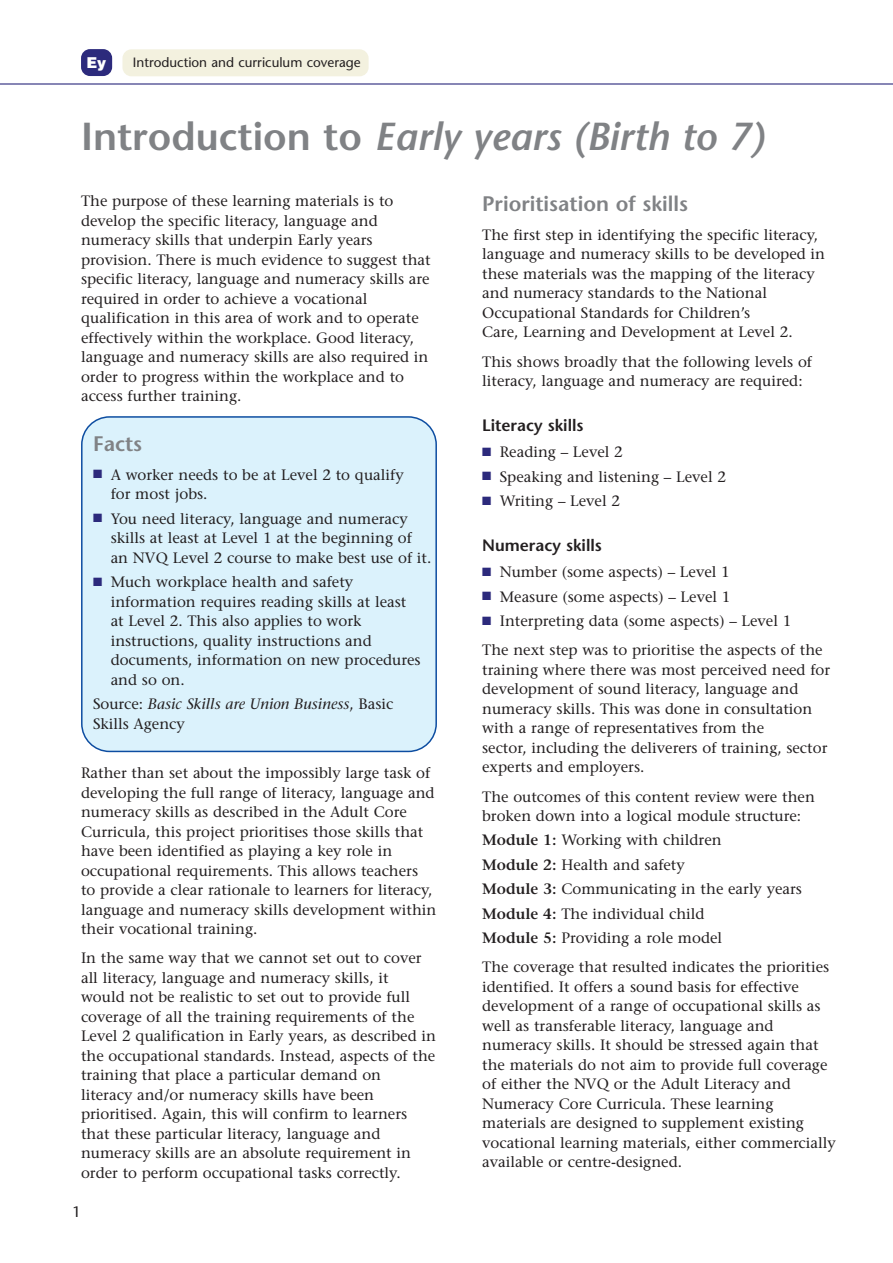
<style>
.page{position:relative;width:893px;height:1263px;background:#fff}
.page>*{position:absolute;margin:0;border:0;box-sizing:border-box;transform-origin:0 0}
.t1{font:italic 600 39px "Stone Sans";color:#808285}
.t2{font:600 21px "Stone Sans";color:#808285}
.t3{font:600 16.5px "Stone Sans";color:#231f20}
.t4{font:15px/19.5px "Stone Serif";color:#231f20}
.t5{font:italic 15px/19.5px "Stone Serif";color:#231f20}
.t6{font:900 15px "Helvetica";color:#fff}
.t7{font:15px "Stone Sans";color:#231f20}
.t8{font:13.5px "Stone Sans";color:#231f20}
.s1{font-style:normal}
.s2{color:#2c2a7c}
.s3{font-weight:600}
</style>
<div class="page">
<div style="left:81px;top:416px;width:356px;height:336px;background:#dbf2fc"></div>
<div style="left:122px;top:49px;width:246px;height:27px;background:#f3f1df;border-radius:9px"></div>
<div style="left:81px;top:49px;width:31px;height:27px;background:#2c2a7c;border-radius:9px"></div>
<hr style="left:0;top:83px;width:892px;height:2px;background:#2c2a7c">
<p class="t6" style="left:86px;top:57px;width:21px">Ey</p>
<p class="t8" style="left:133px;top:57px;width:229px">Introduction and curriculum coverage</p>
<h1 class="t1" style="left:81px;top:121px;width:685px"><span class="s1">Introduction to</span> Early years (Birth to 7)</h1>
<p class="t4" style="left:81px;top:193px;width:351px">The purpose of these learning materials is to develop the specific literacy, language and numeracy skills that underpin Early years provision. There is much evidence to suggest that specific literacy, language and numeracy skills are required in order to achieve a vocational qualification in this area of work and to operate effectively within the workplace. Good literacy, language and numeracy skills are also required in order to progress within the workplace and to access further training.</p>
<h2 class="t2" style="left:93px;top:435px;width:51px">Facts</h2>
<p class="t4" style="left:111px;top:467px;width:294px;text-indent:-18px"><span class="s2">■</span> A worker needs to be at Level 2 to qualify for most jobs.</p>
<p class="t4" style="left:111px;top:510px;width:322px;text-indent:-18px"><span class="s2">■</span> You need literacy, language and numeracy skills at least at Level 1 at the beginning of an NVQ Level 2 course to make best use of it.</p>
<p class="t4" style="left:111px;top:574px;width:311px;text-indent:-18px"><span class="s2">■</span> Much workplace health and safety information requires reading skills at least at Level 2. This also applies to work instructions, quality instructions and documents, information on new procedures and so on.</p>
<p class="t5" style="left:93px;top:696px;width:302px"><span class="s1">Source:</span> Basic Skills are Union Business<span class="s1">, Basic<br>Skills Agency</span></p>
<p class="t4" style="left:81px;top:765px;width:357px">Rather than set about the impossibly large task of developing the full range of literacy, language and numeracy skills as described in the Adult Core Curricula, this project prioritises those skills that have been identified as playing a key role in occupational requirements. This allows teachers<br>to provide a clear rationale to learners for literacy, language and numeracy skills development within their vocational training.</p>
<p class="t4" style="left:81px;top:950px;width:356px">In the same way that we cannot set out to cover all literacy, language and numeracy skills, it would not be realistic to set out to provide full coverage of all the training requirements of the Level 2 qualification in Early years, as described in the occupational standards. Instead, aspects of the training that place a particular demand on literacy and/or numeracy skills have been prioritised. Again, this will confirm to learners that these particular literacy, language and numeracy skills are an absolute requirement in order to perform occupational tasks correctly.</p>
<h2 class="t2" style="left:482px;top:195px;width:207px">Prioritisation of skills</h2>
<p class="t4" style="left:482px;top:226px;width:344px">The first step in identifying the specific literacy, language and numeracy skills to be developed in these materials was the mapping of the literacy and numeracy standards to the National Occupational Standards for Children’s<br>Care, Learning and Development at Level 2.</p>
<p class="t4" style="left:482px;top:353px;width:331px">This shows broadly that the following levels of literacy, language and numeracy are required:</p>
<p class="t3" style="left:482px;top:419px;width:103px">Literacy skills</p>
<p class="t4" style="left:482px;top:444px;width:142px"><span class="s2">■</span> Reading – Level 2</p>
<p class="t4" style="left:482px;top:468px;width:245px"><span class="s2">■</span> Speaking and listening – Level 2</p>
<p class="t4" style="left:482px;top:493px;width:139px"><span class="s2">■</span> Writing – Level 2</p>
<p class="t3" style="left:482px;top:539px;width:121px">Numeracy skills</p>
<p class="t4" style="left:482px;top:564px;width:249px"><span class="s2">■</span> Number (some aspects) – Level 1</p>
<p class="t4" style="left:482px;top:588px;width:250px"><span class="s2">■</span> Measure (some aspects) – Level 1</p>
<p class="t4" style="left:482px;top:608px;width:342px;line-height:29.2px"><span class="s2">■</span> Interpreting data (some aspects) – Level 1<br>The next step was to prioritise the aspects of the</p>
<p class="t4" style="left:482px;top:661px;width:349px">training where there was most perceived need for development of sound literacy, language and numeracy skills. This was done in consultation with a range of representatives from the<br>sector, including the deliverers of training, sector experts and employers.</p>
<p class="t4" style="left:482px;top:788px;width:334px">The outcomes of this content review were then broken down into a logical module structure:</p>
<p class="t4" style="left:482px;top:830px;width:321px;line-height:24.3px"><span class="s3">Module 1:</span> Working with children<br><span class="s3">Module 2:</span> Health and safety<br><span class="s3">Module 3:</span> Communicating in the early years<br><span class="s3">Module 4:</span> The individual child<br><span class="s3">Module 5:</span> Providing a role model</p>
<p class="t4" style="left:482px;top:959px;width:355px">The coverage that resulted indicates the priorities identified. It offers a sound basis for effective development of a range of occupational skills as well as transferable literacy, language and numeracy skills. It should be stressed again that the materials do not aim to provide full coverage of either the NVQ or the Adult Literacy and Numeracy Core Curricula. These learning materials are designed to supplement existing vocational learning materials, either commercially available or centre-designed.</p>
<p class="t7" style="left:72px;top:1206px;width:10px">1</p>
</div>
